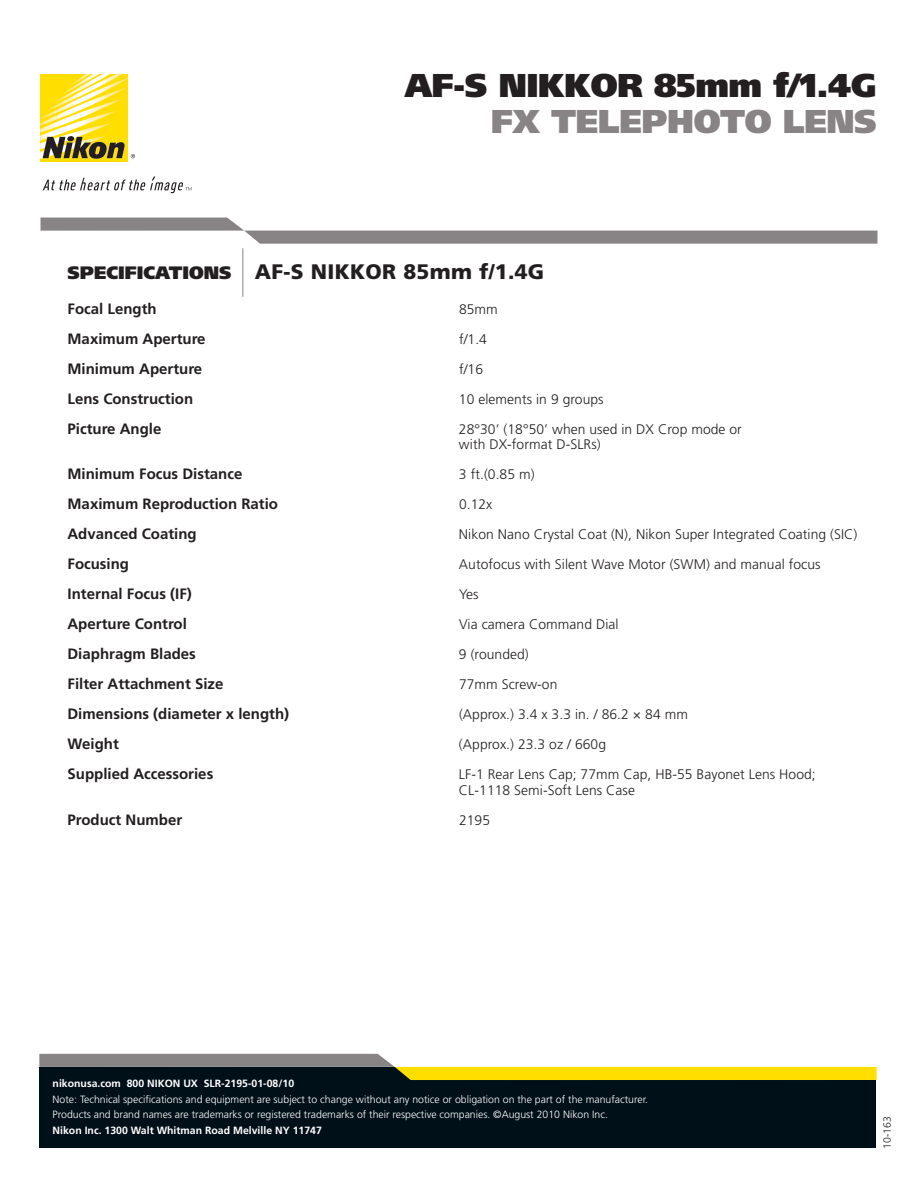
<style>
.page{position:relative;width:918px;height:1188px;background:#fff}
.page>*{position:absolute;margin:0;border:0;box-sizing:border-box;transform-origin:0 0}
.t1{font:900 33px "Frutiger";letter-spacing:-.015em;color:#231f20}
.t2{font:900 33px "Frutiger";letter-spacing:-.015em;color:#888485}
.t3{font:900 21px "Frutiger";letter-spacing:.015em;color:#231f20}
.t4{font:700 15px "Frutiger";color:#231f20}
.t5{font:14.25px "Frutiger";color:#fff}
.t6{font:300 13.8px/15.3px "Frutiger";letter-spacing:.005em;color:#231f20}
.t7{font:300 10.5px/15.5px "Frutiger";color:#fff}
.t8{font:700 10.5px "Frutiger";color:#fff}
.t9{font:300 10.5px "Frutiger";color:#231f20}
.s1{font-size:18px}
.s2{font-weight:700}
</style>
<div class="page">
<div style="left:39px;top:1067px;width:837px;height:81px;background:#001019"></div>
<svg style="left:39px;top:1054px;width:838px;height:26px"></svg>
<hr style="left:242px;top:248px;width:1px;height:49px;background:#888485">
<svg style="left:40px;top:218px;width:838px;height:26px"></svg>
<svg style="left:43px;top:176px;width:149px;height:17px"></svg>
<div style="left:40px;top:74px;width:88px;height:87px;background:#ffde00"></div>
<svg style="left:40px;top:74px;width:95px;height:85px"></svg>
<h1 class="t1" style="left:405px;top:65px;width:473px">AF-S NIKKOR 85MM F/1.4G</h1>
<h1 class="t2" style="left:491px;top:101px;width:361px">FX TELEPHOTO LENS</h1>
<h2 class="t3" style="left:67px;top:259px;width:478px"><span class="s1">SPECIFICATIONS</span> AF-S NIKKOR 85mm f/1.4G</h2>
<p class="t4" style="left:68px;top:300px;width:91px">Focal Length</p>
<p class="t6" style="left:459px;top:302px;width:40px">85mm</p>
<p class="t4" style="left:68px;top:330px;width:140px">Maximum Aperture</p>
<p class="t6" style="left:459px;top:332px;width:30px">f/1.4</p>
<p class="t4" style="left:68px;top:360px;width:136px">Minimum Aperture</p>
<p class="t6" style="left:459px;top:362px;width:26px">f/16</p>
<p class="t4" style="left:68px;top:390px;width:127px">Lens Construction</p>
<p class="t6" style="left:459px;top:392px;width:146px">10 elements in 9 groups</p>
<p class="t4" style="left:68px;top:420px;width:95px">Picture Angle</p>
<p class="t6" style="left:459px;top:422px;width:284px">28°30’ (18°50’ when used in DX Crop mode or with DX-format D-SLRs)</p>
<p class="t4" style="left:68px;top:465px;width:176px">Minimum Focus Distance</p>
<p class="t6" style="left:459px;top:467px;width:77px">3 ft.(0.85 m)</p>
<p class="t4" style="left:68px;top:495px;width:212px">Maximum Reproduction Ratio</p>
<p class="t6" style="left:459px;top:497px;width:35px">0.12x</p>
<p class="t4" style="left:68px;top:525px;width:131px">Advanced Coating</p>
<p class="t6" style="left:459px;top:527px;width:400px">Nikon Nano Crystal Coat (N), Nikon Super Integrated Coating (SIC)</p>
<p class="t4" style="left:68px;top:555px;width:63px">Focusing</p>
<p class="t6" style="left:459px;top:557px;width:363px">Autofocus with Silent Wave Motor (SWM) and manual focus</p>
<p class="t4" style="left:68px;top:585px;width:126px">Internal Focus (IF)</p>
<p class="t6" style="left:459px;top:587px;width:21px">Yes</p>
<p class="t4" style="left:68px;top:615px;width:121px">Aperture Control</p>
<p class="t6" style="left:459px;top:617px;width:161px">Via camera Command Dial</p>
<p class="t4" style="left:68px;top:645px;width:130px">Diaphragm Blades</p>
<p class="t6" style="left:459px;top:647px;width:71px">9 (rounded)</p>
<p class="t4" style="left:68px;top:675px;width:157px">Filter Attachment Size</p>
<p class="t6" style="left:459px;top:677px;width:100px">77mm Screw-on</p>
<p class="t4" style="left:68px;top:705px;width:223px">Dimensions (diameter x length)</p>
<p class="t6" style="left:459px;top:707px;width:230px">(Approx.) 3.4 x 3.3 in. / 86.2 × 84 mm</p>
<p class="t4" style="left:68px;top:735px;width:53px">Weight</p>
<p class="t6" style="left:459px;top:737px;width:149px">(Approx.) 23.3 oz / 660g</p>
<p class="t4" style="left:68px;top:765px;width:147px">Supplied Accessories</p>
<p class="t6" style="left:459px;top:767px;width:358px">LF-1 Rear Lens Cap; 77mm Cap, HB-55 Bayonet Lens Hood;<br>CL-1118 Semi-Soft Lens Case</p>
<p class="t4" style="left:68px;top:811px;width:116px">Product Number</p>
<p class="t6" style="left:459px;top:812px;width:33px">2195</p>
<p class="t8" style="left:53px;top:1078px;width:243px">nikonusa.com 800 NIKON UX SLR-2195-01-08/10</p>
<p class="t7" style="left:53px;top:1092px;width:597px">Note: Technical specifications and equipment are subject to change without any notice or obligation on the part of the manufacturer.<br>Products and brand names are trademarks or registered trademarks of their respective companies. ©August 2010 Nikon Inc.</p>
<p class="t8" style="left:53px;top:1124px;width:271px">Nikon Inc. 1300 Walt Whitman Road Melville NY 11747</p>
<p class="t9" style="left:881px;top:1149px;width:34px;rotate:-90deg">10-163</p>
<p class="t5" style="left:65px;top:1109px;width:292px">For more information visit <span class="s2">nikondigital.com</span></p>
</div>
